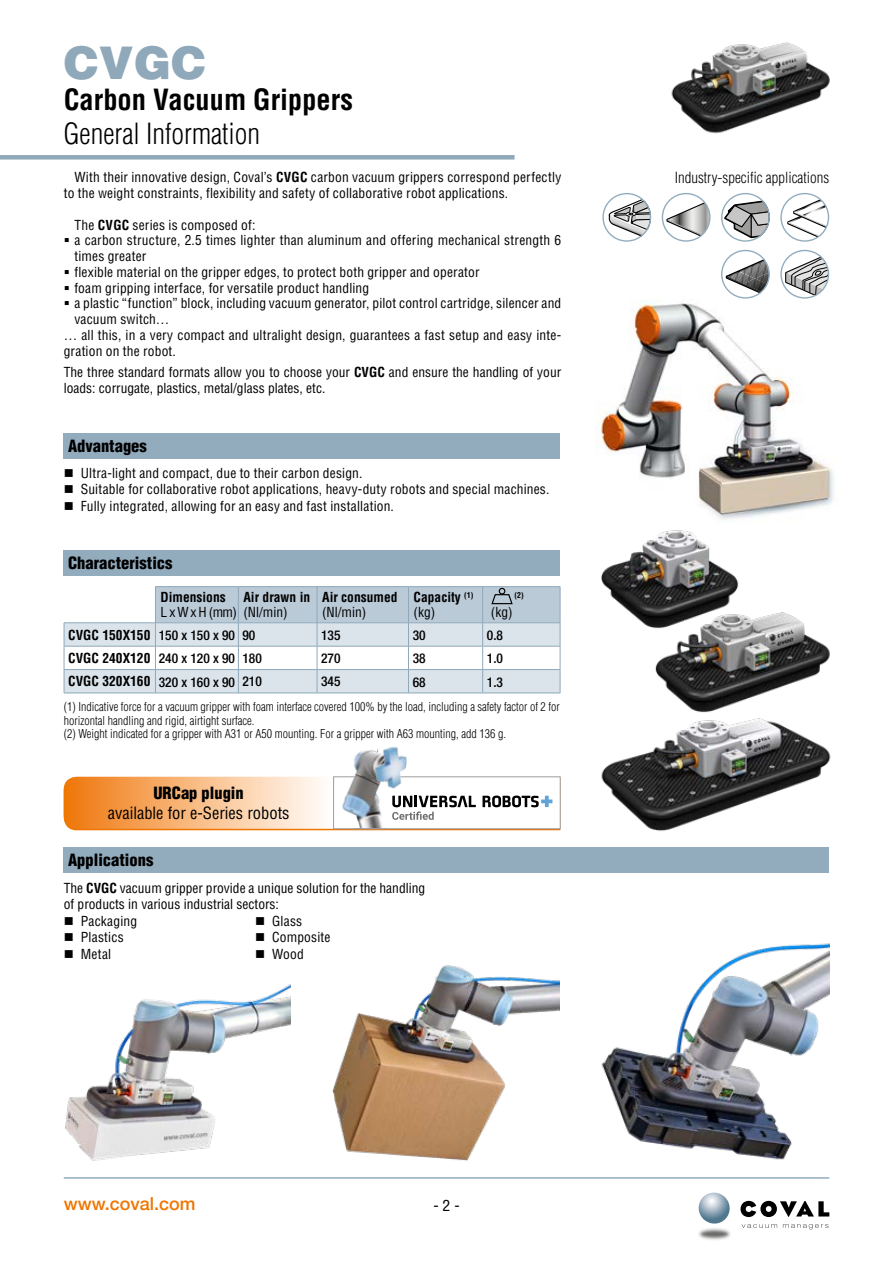
<style>
.page{position:relative;width:893px;height:1263px;background:#fff}
.page>*{position:absolute;margin:0;border:0;box-sizing:border-box;transform-origin:0 0}
.t1{font:900 45px "Helvetica";color:#8fa8ba}
.t2{font:700 condensed 28.5px "Helvetica";color:#000}
.t3{font:300 condensed 28.5px "Helvetica";color:#000}
.t4{font:500 18px "Helvetica Neue";color:#ee7601}
.t5{font:900 condensed 16.5px "Helvetica";color:#000}
.t6{font:condensed 16.5px "Helvetica";color:#000}
.t7{font:300 condensed 15px "Helvetica";color:#000}
.t8{font:condensed 15px "Helvetica";color:#000;scale:1.05 1}
.t9{font:condensed 13.5px/16.5px "Helvetica";letter-spacing:.01em;color:#000}
.t10{font:700 condensed 13.5px/15px "Helvetica";color:#000}
.t11{font:500 condensed 13.5px "Helvetica Neue";color:#000}
.t12{font:300 condensed 12px/13.5px "Helvetica";color:#000}
.t13{font:700 condensed 7.8px "Helvetica";color:#000}
.s1{font-weight:700}
.s2{font-weight:400}
.s3{font-family:"Helvetica Neue";font-weight:500}
</style>
<div class="page">
<hr style="left:64px;top:1177px;width:765px;height:2px;background:#92acbe">
<img style="left:699px;top:1228px;width:31px;height:12px">
<svg style="left:698px;top:1192px;width:32px;height:32px"></svg>
<svg style="left:742px;top:1224px;width:35px;height:4px"></svg>
<svg style="left:783px;top:1224px;width:45px;height:5px"></svg>
<svg style="left:740px;top:1201px;width:89px;height:16px"></svg>
<div style="left:0;top:155px;width:514px;height:5px;background:#8fa8ba"></div>
<img style="left:671px;top:42px;width:159px;height:92px">
<img style="left:596px;top:299px;width:238px;height:210px">
<svg style="left:602px;top:193px;width:49px;height:49px"></svg>
<svg style="left:721px;top:193px;width:49px;height:49px"></svg>
<svg style="left:662px;top:193px;width:48px;height:49px"></svg>
<svg style="left:780px;top:250px;width:49px;height:49px"></svg>
<svg style="left:780px;top:193px;width:49px;height:49px"></svg>
<svg style="left:721px;top:250px;width:49px;height:49px"></svg>
<div style="left:64px;top:433px;width:496px;height:25px;background:#92acbe"></div>
<div style="left:64px;top:550px;width:496px;height:26px;background:#92acbe"></div>
<div style="left:64px;top:847px;width:765px;height:25px;background:#92acbe"></div>
<hr style="left:155px;top:586px;width:83px;height:1px;background:#8fa8ba">
<hr style="left:238px;top:586px;width:79px;height:1px;background:#8fa8ba">
<hr style="left:317px;top:586px;width:91px;height:1px;background:#8fa8ba">
<hr style="left:408px;top:586px;width:75px;height:1px;background:#8fa8ba">
<hr style="left:483px;top:586px;width:77px;height:1px;background:#8fa8ba">
<hr style="left:64px;top:693px;width:91px;height:1px;background:#8fa8ba">
<hr style="left:155px;top:693px;width:83px;height:1px;background:#8fa8ba">
<hr style="left:238px;top:693px;width:79px;height:1px;background:#8fa8ba">
<hr style="left:317px;top:693px;width:91px;height:1px;background:#8fa8ba">
<hr style="left:408px;top:693px;width:75px;height:1px;background:#8fa8ba">
<hr style="left:483px;top:693px;width:77px;height:1px;background:#8fa8ba">
<img style="left:65px;top:984px;width:226px;height:177px">
<img style="left:601px;top:943px;width:228px;height:217px">
<img style="left:321px;top:965px;width:239px;height:214px">
<img style="left:601px;top:750px;width:230px;height:81px">
<img style="left:653px;top:634px;width:177px;height:116px">
<img style="left:560px;top:486px;width:245px;height:179px">
<svg style="left:64px;top:777px;width:496px;height:53px"></svg>
<img style="left:339px;top:751px;width:62px;height:78px">
<img style="left:364px;top:747px;width:47px;height:55px">
<hr style="left:354px;top:828px;width:33px;height:1px;background:#9d9d9c">
<svg style="left:64px;top:587px;width:497px;height:106px"></svg>
<h1 class="t1" style="left:64px;top:34px;width:144px">CVGC</h1>
<h2 class="t2" style="left:64px;top:83px;width:291px">Carbon Vacuum Grippers</h2>
<h2 class="t3" style="left:64px;top:118px;width:198px">General Information</h2>
<p class="t9" style="left:64px;top:169px;width:499px;line-height:15.8px;text-indent:11px">With their innovative design, Coval’s <span class="s1">CVGC</span> carbon vacuum grippers correspond perfectly to the weight constraints, flexibility and safety of collaborative robot applications.</p>
<p class="t9" style="left:74px;top:216px;width:183px">The <span class="s1">CVGC</span> series is composed of:</p>
<p class="t9" style="left:74px;top:232px;width:488px">a carbon structure, 2.5 times lighter than aluminum and offering mechanical strength 6</p>
<p class="t9" style="left:74px;top:248px;width:73px">times greater</p>
<p class="t9" style="left:74px;top:263px;width:407px">flexible material on the gripper edges, to protect both gripper and operator</p>
<p class="t9" style="left:74px;top:279px;width:296px">foam gripping interface, for versatile product handling</p>
<p class="t9" style="left:74px;top:295px;width:488px">a plastic “function” block, including vacuum generator, pilot control cartridge, silencer and</p>
<p class="t9" style="left:74px;top:311px;width:96px">vacuum switch…</p>
<p class="t9" style="left:64px;top:326px;width:499px">… all this, in a very compact and ultralight design, guarantees a fast setup and easy inte-</p>
<p class="t9" style="left:64px;top:343px;width:114px">gration on the robot.</p>
<p class="t9" style="left:64px;top:363px;width:499px">The three standard formats allow you to choose your <span class="s1">CVGC</span> and ensure the handling of your loads: corrugate, plastics, metal/glass plates, etc.</p>
<p class="t5" style="left:68px;top:435px;width:80px">Advantages</p>
<p class="t9" style="left:81px;top:464px;width:470px">Ultra-light and compact, due to their carbon design.<br>Suitable for collaborative robot applications, heavy-duty robots and special machines.<br>Fully integrated, allowing for an easy and fast installation.</p>
<p class="t5" style="left:68px;top:553px;width:106px">Characteristics</p>
<p class="t10" style="left:161px;top:590px;width:67px">Dimensions</p>
<p class="t9" style="left:161px;top:604px;width:78px">L x W x H (mm)</p>
<p class="t10" style="left:243px;top:590px;width:68px">Air drawn in</p>
<p class="t9" style="left:243px;top:604px;width:46px">(Nl/min)</p>
<p class="t10" style="left:322px;top:590px;width:77px">Air consumed</p>
<p class="t9" style="left:322px;top:604px;width:46px">(Nl/min)</p>
<p class="t10" style="left:414px;top:590px;width:61px">Capacity <sup>(1) </sup><span class="s2">(kg)</span></p>
<p class="t13" style="left:515px;top:590px;width:11px">(2)</p>
<p class="t9" style="left:491px;top:604px;width:23px">(kg)</p>
<p class="t10" style="left:68px;top:627px;width:168px">CVGC 150X150 <span class="s3">150 x 150 x 90</span></p>
<p class="t11" style="left:413px;top:627px;width:14px">30</p>
<p class="t11" style="left:487px;top:627px;width:18px">0.8</p>
<p class="t10" style="left:68px;top:650px;width:168px">CVGC 240X120 <span class="s3">240 x 120 x 90</span></p>
<p class="t11" style="left:413px;top:650px;width:14px">38</p>
<p class="t11" style="left:487px;top:650px;width:18px">1.0</p>
<p class="t10" style="left:68px;top:674px;width:168px">CVGC 320X160 <span class="s3">320 x 160 x 90</span></p>
<p class="t11" style="left:413px;top:674px;width:14px">68</p>
<p class="t11" style="left:487px;top:674px;width:18px">1.3</p>
<p class="t11" style="left:242px;top:627px;width:14px">90</p>
<p class="t11" style="left:321px;top:627px;width:21px">135</p>
<p class="t11" style="left:242px;top:650px;width:21px">180</p>
<p class="t11" style="left:321px;top:650px;width:21px">270</p>
<p class="t11" style="left:242px;top:673px;width:21px">210</p>
<p class="t11" style="left:321px;top:673px;width:21px">345</p>
<p class="t12" style="left:64px;top:700px;width:498px">(1) Indicative force for a vacuum gripper with foam interface covered 100% by the load, including a safety factor of 2 for horizontal handling and rigid, airtight surface.<br>(2) Weight indicated for a gripper with A31 or A50 mounting. For a gripper with A63 mounting, add 136 g.</p>
<p class="t5" style="left:153px;top:782px;width:92px">URCap plugin</p>
<p class="t6" style="left:108px;top:802px;width:183px">available for e-Series robots</p>
<p class="t5" style="left:68px;top:849px;width:87px">Applications</p>
<p class="t9" style="left:64px;top:879px;width:363px">The <span class="s1">CVGC</span> vacuum gripper provide a unique solution for the handling</p>
<p class="t9" style="left:64px;top:896px;width:217px">of products in various industrial sectors:</p>
<p class="t9" style="left:81px;top:912px;width:58px">Packaging</p>
<p class="t9" style="left:81px;top:929px;width:45px">Plastics</p>
<p class="t9" style="left:81px;top:945px;width:32px">Metal</p>
<p class="t9" style="left:272px;top:912px;width:60px">Glass<br>Composite<br>Wood</p>
<h3 class="t4" style="left:64px;top:1189px;width:133px">www.coval.com</h3>
<p class="t8" style="left:433px;top:1196px;width:26px">- 2 -</p>
<p class="t7" style="left:675px;top:169px;width:156px">Industry-specific applications</p>
</div>
